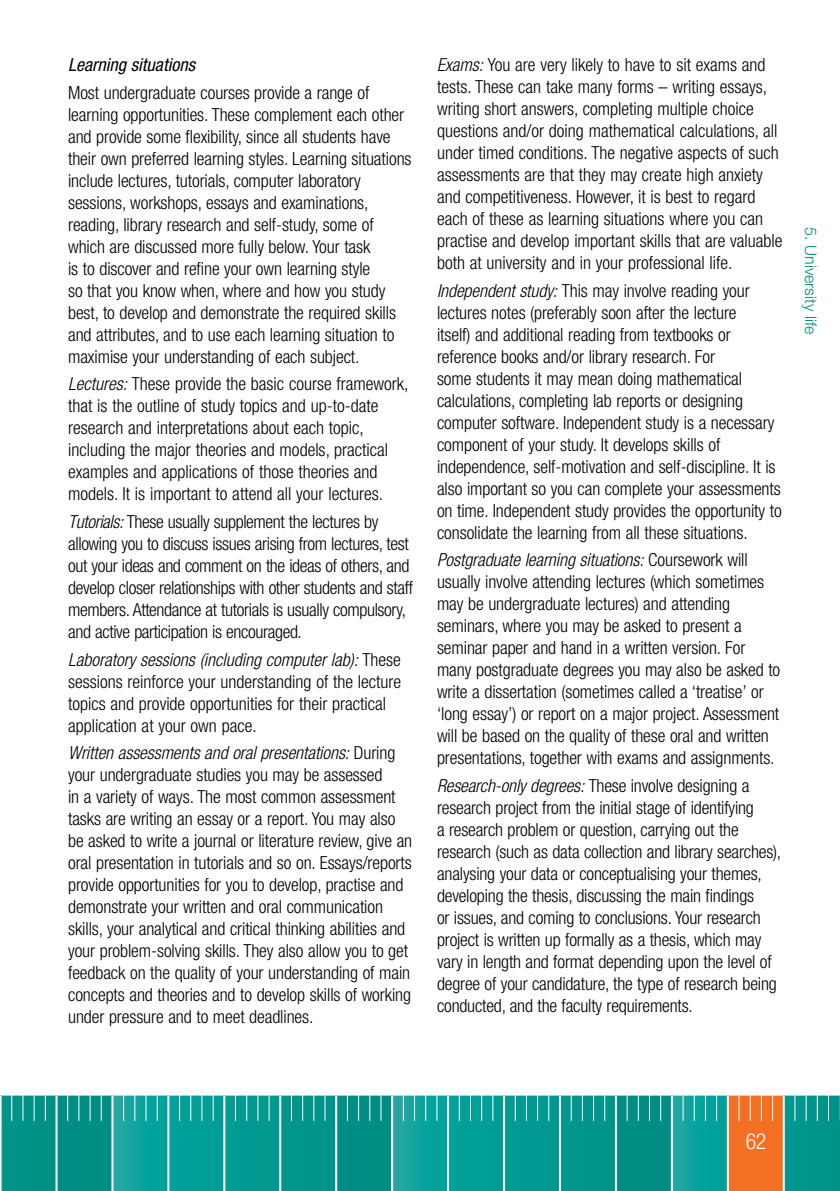
<style>
.page{position:relative;width:840px;height:1191px;background:#fff}
.page>*{position:absolute;margin:0;border:0;box-sizing:border-box;transform-origin:0 0}
.t1{font:300 condensed 22px "Helvetica Neue";color:#fff}
.t2{font:300 condensed 18px/22px "Helvetica Neue";letter-spacing:-.005em;color:#000}
.t3{font:italic condensed 18px "Helvetica Neue";color:#000}
.t4{font:300 16px "Helvetica Neue";color:#008e84}
.s1{font-style:italic}
</style>
<div class="page">
<div style="left:0;top:1095px;width:73px;height:96px;background:#009288"></div>
<svg style="left:113px;top:1095px;width:222px;height:96px;background:#10a19a"></svg>
<svg style="left:393px;top:1095px;width:221px;height:96px;background:#0da098"></svg>
<svg style="left:672px;top:1095px;width:167px;height:96px;background:#0e9f97"></svg>
<div style="left:56px;top:1095px;width:56px;height:96px;background:#008e84"></div>
<div style="left:615px;top:1095px;width:56px;height:96px;background:#008e84"></div>
<div style="left:336px;top:1095px;width:56px;height:96px;background:#008e84"></div>
<div style="left:727px;top:1095px;width:56px;height:96px;background:#f36f21"></div>
<hr style="left:0;top:1095px;width:2px;height:96px;background:#fff">
<hr style="left:55px;top:1095px;width:2px;height:96px;background:#fff">
<hr style="left:111px;top:1095px;width:2px;height:96px;background:#fff">
<hr style="left:167px;top:1095px;width:2px;height:96px;background:#fff">
<hr style="left:223px;top:1095px;width:2px;height:96px;background:#fff">
<hr style="left:279px;top:1095px;width:2px;height:96px;background:#fff">
<hr style="left:335px;top:1095px;width:2px;height:96px;background:#fff">
<hr style="left:391px;top:1095px;width:2px;height:96px;background:#fff">
<hr style="left:447px;top:1095px;width:2px;height:96px;background:#fff">
<hr style="left:502px;top:1095px;width:2px;height:96px;background:#fff">
<hr style="left:558px;top:1095px;width:2px;height:96px;background:#fff">
<hr style="left:614px;top:1095px;width:2px;height:96px;background:#fff">
<hr style="left:670px;top:1095px;width:2px;height:96px;background:#fff">
<hr style="left:726px;top:1095px;width:2px;height:96px;background:#fff">
<hr style="left:782px;top:1095px;width:2px;height:96px;background:#fff">
<hr style="left:11px;top:1074px;width:1px;height:47px;background:#fff">
<hr style="left:22px;top:1074px;width:1px;height:47px;background:#fff">
<hr style="left:34px;top:1074px;width:1px;height:47px;background:#fff">
<hr style="left:45px;top:1074px;width:1px;height:47px;background:#fff">
<hr style="left:67px;top:1074px;width:1px;height:47px;background:#fff">
<hr style="left:78px;top:1074px;width:1px;height:47px;background:#fff">
<hr style="left:89px;top:1074px;width:1px;height:47px;background:#fff">
<hr style="left:101px;top:1074px;width:1px;height:47px;background:#fff">
<hr style="left:123px;top:1074px;width:1px;height:47px;background:#fff">
<hr style="left:134px;top:1074px;width:1px;height:47px;background:#fff">
<hr style="left:145px;top:1074px;width:1px;height:47px;background:#fff">
<hr style="left:157px;top:1074px;width:1px;height:47px;background:#fff">
<hr style="left:179px;top:1074px;width:1px;height:47px;background:#fff">
<hr style="left:190px;top:1074px;width:1px;height:47px;background:#fff">
<hr style="left:201px;top:1074px;width:1px;height:47px;background:#fff">
<hr style="left:212px;top:1074px;width:1px;height:47px;background:#fff">
<hr style="left:235px;top:1074px;width:1px;height:47px;background:#fff">
<hr style="left:246px;top:1074px;width:1px;height:47px;background:#fff">
<hr style="left:257px;top:1074px;width:1px;height:47px;background:#fff">
<hr style="left:268px;top:1074px;width:1px;height:47px;background:#fff">
<hr style="left:291px;top:1074px;width:1px;height:47px;background:#fff">
<hr style="left:302px;top:1074px;width:1px;height:47px;background:#fff">
<hr style="left:313px;top:1074px;width:1px;height:47px;background:#fff">
<hr style="left:324px;top:1074px;width:1px;height:47px;background:#fff">
<hr style="left:347px;top:1074px;width:1px;height:47px;background:#fff">
<hr style="left:358px;top:1074px;width:1px;height:47px;background:#fff">
<hr style="left:369px;top:1074px;width:1px;height:47px;background:#fff">
<hr style="left:380px;top:1074px;width:1px;height:47px;background:#fff">
<hr style="left:402px;top:1074px;width:1px;height:47px;background:#fff">
<hr style="left:414px;top:1074px;width:1px;height:47px;background:#fff">
<hr style="left:425px;top:1074px;width:1px;height:47px;background:#fff">
<hr style="left:436px;top:1074px;width:1px;height:47px;background:#fff">
<hr style="left:458px;top:1074px;width:1px;height:47px;background:#fff">
<hr style="left:469px;top:1074px;width:1px;height:47px;background:#fff">
<hr style="left:481px;top:1074px;width:1px;height:47px;background:#fff">
<hr style="left:492px;top:1074px;width:1px;height:47px;background:#fff">
<hr style="left:514px;top:1074px;width:1px;height:47px;background:#fff">
<hr style="left:525px;top:1074px;width:1px;height:47px;background:#fff">
<hr style="left:537px;top:1074px;width:1px;height:47px;background:#fff">
<hr style="left:548px;top:1074px;width:1px;height:47px;background:#fff">
<hr style="left:570px;top:1074px;width:1px;height:47px;background:#fff">
<hr style="left:581px;top:1074px;width:1px;height:47px;background:#fff">
<hr style="left:592px;top:1074px;width:1px;height:47px;background:#fff">
<hr style="left:604px;top:1074px;width:1px;height:47px;background:#fff">
<hr style="left:626px;top:1074px;width:1px;height:47px;background:#fff">
<hr style="left:637px;top:1074px;width:1px;height:47px;background:#fff">
<hr style="left:648px;top:1074px;width:1px;height:47px;background:#fff">
<hr style="left:659px;top:1074px;width:1px;height:47px;background:#fff">
<hr style="left:682px;top:1074px;width:1px;height:47px;background:#fff">
<hr style="left:693px;top:1074px;width:1px;height:47px;background:#fff">
<hr style="left:704px;top:1074px;width:1px;height:47px;background:#fff">
<hr style="left:715px;top:1074px;width:1px;height:47px;background:#fff">
<hr style="left:738px;top:1074px;width:1px;height:47px;background:#fff">
<hr style="left:749px;top:1074px;width:1px;height:47px;background:#fff">
<hr style="left:760px;top:1074px;width:1px;height:47px;background:#fff">
<hr style="left:771px;top:1074px;width:1px;height:47px;background:#fff">
<hr style="left:794px;top:1074px;width:1px;height:47px;background:#fff">
<hr style="left:805px;top:1074px;width:1px;height:47px;background:#fff">
<hr style="left:816px;top:1074px;width:1px;height:47px;background:#fff">
<hr style="left:827px;top:1074px;width:1px;height:47px;background:#fff">
<p class="t3" style="left:68px;top:54px;width:128px">Learning situations</p>
<p class="t2" style="left:68px;top:81px;width:345px">Most undergraduate courses provide a range of learning opportunities. These complement each other and provide some flexibility, since all students have their own preferred learning styles. Learning situations include lectures, tutorials, computer laboratory sessions, workshops, essays and examinations, reading, library research and self-study, some of which are discussed more fully below. Your task<br>is to discover and refine your own learning style<br>so that you know when, where and how you study best, to develop and demonstrate the required skills and attributes, and to use each learning situation to maximise your understanding of each subject.</p>
<p class="t2" style="left:68px;top:373px;width:342px"><span class="s1">Lectures:</span> These provide the basic course framework, that is the outline of study topics and up-to-date research and interpretations about each topic, including the major theories and models, practical examples and applications of those theories and models. It is important to attend all your lectures.</p>
<p class="t2" style="left:68px;top:510px;width:346px"><span class="s1">Tutorials:</span> These usually supplement the lectures by allowing you to discuss issues arising from lectures, test out your ideas and comment on the ideas of others, and develop closer relationships with other students and staff members. Attendance at tutorials is usually compulsory, and active participation is encouraged.</p>
<p class="t2" style="left:68px;top:648px;width:334px"><span class="s1">Laboratory sessions (including computer lab):</span> These sessions reinforce your understanding of the lecture topics and provide opportunities for their practical application at your own pace.</p>
<p class="t2" style="left:68px;top:742px;width:345px"><span class="s1">Written assessments and oral presentations:</span> During your undergraduate studies you may be assessed<br>in a variety of ways. The most common assessment tasks are writing an essay or a report. You may also be asked to write a journal or literature review, give an oral presentation in tutorials and so on. Essays/reports provide opportunities for you to develop, practise and demonstrate your written and oral communication skills, your analytical and critical thinking abilities and your problem-solving skills. They also allow you to get feedback on the quality of your understanding of main concepts and theories and to develop skills of working under pressure and to meet deadlines.</p>
<p class="t2" style="left:437px;top:53px;width:347px"><span class="s1">Exams:</span> You are very likely to have to sit exams and tests. These can take many forms – writing essays, writing short answers, completing multiple choice questions and/or doing mathematical calculations, all under timed conditions. The negative aspects of such assessments are that they may create high anxiety and competitiveness. However, it is best to regard each of these as learning situations where you can practise and develop important skills that are valuable both at university and in your professional life.</p>
<p class="t2" style="left:437px;top:279px;width:346px"><span class="s1">Independent study:</span> This may involve reading your lectures notes (preferably soon after the lecture<br>itself) and additional reading from textbooks or reference books and/or library research. For<br>some students it may mean doing mathematical calculations, completing lab reports or designing computer software. Independent study is a necessary component of your study. It develops skills of independence, self-motivation and self-discipline. It is also important so you can complete your assessments on time. Independent study provides the opportunity to consolidate the learning from all these situations.</p>
<p class="t2" style="left:437px;top:549px;width:344px"><span class="s1">Postgraduate learning situations:</span> Coursework will usually involve attending lectures (which sometimes may be undergraduate lectures) and attending seminars, where you may be asked to present a seminar paper and hand in a written version. For many postgraduate degrees you may also be asked to write a dissertation (sometimes called a ‘treatise’ or ‘long essay’) or report on a major project. Assessment will be based on the quality of these oral and written presentations, together with exams and assignments.</p>
<p class="t2" style="left:437px;top:774px;width:345px"><span class="s1">Research-only degrees:</span> These involve designing a research project from the initial stage of identifying<br>a research problem or question, carrying out the research (such as data collection and library searches), analysing your data or conceptualising your themes, developing the thesis, discussing the main findings<br>or issues, and coming to conclusions. Your research project is written up formally as a thesis, which may vary in length and format depending upon the level of degree of your candidature, the type of research being conducted, and the faculty requirements.</p>
<p class="t4" style="left:820px;top:227px;width:109px;rotate:90deg">5. University life</p>
<p class="t1" style="left:745px;top:1128px;width:22px">62</p>
</div>
